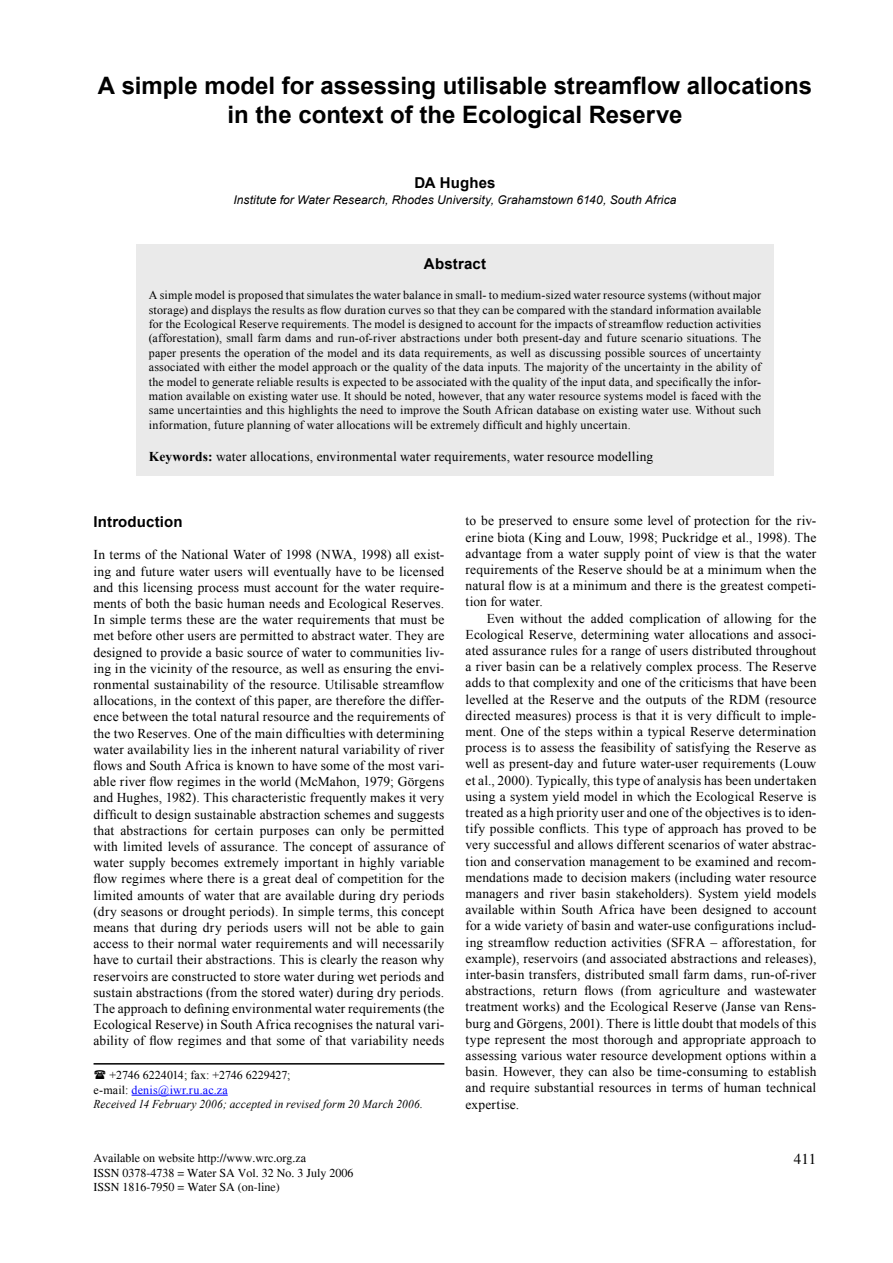
<style>
.page{position:relative;width:893px;height:1263px;background:#fff}
.page>*{position:absolute;margin:0;border:0;box-sizing:border-box;transform-origin:0 0}
.Headline{font:700 24px/28.8px "Arial";color:#000;text-align:center}
.Author{font:700 15px "Arial";letter-spacing:.01em;color:#000}
.Subhead_1{font:700 15px "Arial";letter-spacing:.01em;color:#000}
.t1{font:15px "Times";color:#000}
.Body_Text{font:13.5px/16.2px "Times New Roman";letter-spacing:.01em;color:#000;text-align:justify}
.Keywords{font:13.5px "Times New Roman";letter-spacing:.01em;color:#000}
.Abstract{font:12px/14.4px "Times New Roman";letter-spacing:.015em;color:#000;text-align:justify}
.t2{font:12px "Times";color:#000}
.Address{font:italic 12px "Arial";letter-spacing:.01em;color:#000}
.Body_text_2{font:italic 12px "Times New Roman";letter-spacing:.015em;color:#000;scale:.95 1}
.Body_text_2-2{font:12px "Times New Roman";letter-spacing:-.005em;color:#000}
.Body_text_2-3{font:12px "Times New Roman";letter-spacing:.02em;color:#00f}
.s1{font-weight:700}
.s2{color:#000}
</style>
<div class="page">
<div style="left:136px;top:244px;width:638px;height:232px;background:#eaeaea"></div>
<hr style="left:132px;top:1095px;width:96px;height:1px;background:#00f">
<hr style="left:94px;top:1063px;width:350px;height:1px;background:#000">
<p class="Headline" style="left:98px;top:72px;width:716px">A simple model for assessing utilisable streamflow allocations in the context of the Ecological Reserve</p>
<p class="Author" style="left:414px;top:172px;width:83px">DA Hughes</p>
<p class="Address" style="left:233px;top:192px;width:445px">Institute for Water Research, Rhodes University, Grahamstown 6140, South Africa</p>
<p class="Author" style="left:424px;top:253px;width:64px">Abstract</p>
<p class="Abstract" style="left:149px;top:288px;width:614px">A simple model is proposed that simulates the water balance in small- to medium-sized water resource systems (without major storage) and displays the results as flow duration curves so that they can be compared with the standard information available for the Ecological Reserve requirements. The model is designed to account for the impacts of streamflow reduction activities (afforestation), small farm dams and run-of-river abstractions under both present-day and future scenario situations. The paper presents the operation of the model and its data requirements, as well as discussing possible sources of uncertainty associated with either the model approach or the quality of the data inputs. The majority of the uncertainty in the ability of the model to generate reliable results is expected to be associated with the quality of the input data, and specifically the infor&shy;mation available on existing water use. It should be noted, however, that any water resource systems model is faced with the same uncertainties and this highlights the need to improve the South African database on existing water use. Without such information, future planning of water allocations will be extremely difficult and highly uncertain.</p>
<p class="Keywords" style="left:149px;top:448px;width:506px"><span class="s1">Keywords:</span> water allocations, environmental water requirements, water resource modelling</p>
<p class="Subhead_1" style="left:94px;top:512px;width:91px">Introduction</p>
<p class="Body_Text" style="left:94px;top:546px;width:352px">In terms of the National Water of 1998 (NWA, 1998) all exist&shy;ing and future water users will eventually have to be licensed and this licensing process must account for the water require&shy;ments of both the basic human needs and Ecological Reserves.<br>In simple terms these are the water requirements that must be met before other users are permitted to abstract water. They are designed to provide a basic source of water to communities liv&shy;ing in the vicinity of the resource, as well as ensuring the envi&shy;ronmental sustainability of the resource. Utilisable streamflow allocations, in the context of this paper, are therefore the differ&shy;ence between the total natural resource and the requirements of the two Reserves. One of the main difficulties with determining water availability lies in the inherent natural variability of river flows and South Africa is known to have some of the most vari&shy;able river flow regimes in the world (McMahon, 1979; Görgens and Hughes, 1982). This characteristic frequently makes it very difficult to design sustainable abstraction schemes and suggests that abstractions for certain purposes can only be permitted with limited levels of assurance. The concept of assurance of water supply becomes extremely important in highly variable flow regimes where there is a great deal of competition for the limited amounts of water that are available during dry periods (dry seasons or drought periods). In simple terms, this concept means that during dry periods users will not be able to gain access to their normal water requirements and will necessarily have to curtail their abstractions. This is clearly the reason why reservoirs are constructed to store water during wet periods and sustain abstractions (from the stored water) during dry periods.<br>The approach to defining environmental water requirements (the Ecological Reserve) in South Africa recognises the natural vari&shy;ability of flow regimes and that some of that variability needs</p>
<p class="Body_text_2-2" style="left:110px;top:1067px;width:182px">+2746 6224014; fax: +2746 6229427;</p>
<p class="Body_text_2-3" style="left:94px;top:1082px;width:136px"><span class="s2">e-mail:</span> denis@iwr.ru.ac.za</p>
<p class="Body_text_2" style="left:94px;top:1096px;width:348px">Received 14 February 2006; accepted in revised form 20 March 2006.</p>
<p class="t2" style="left:94px;top:1151px;width:214px">Available on website http://www.wrc.org.za</p>
<p class="t2" style="left:94px;top:1165px;width:262px">ISSN 0378-4738 = Water SA Vol. 32 No. 3 July 2006</p>
<p class="t2" style="left:94px;top:1180px;width:188px">ISSN 1816-7950 = Water SA (on-line)</p>
<p class="Body_Text" style="left:466px;top:512px;width:352px">to be preserved to ensure some level of protection for the riv&shy;erine biota (King and Louw, 1998; Puckridge et al., 1998). The advantage from a water supply point of view is that the water requirements of the Reserve should be at a minimum when the natural flow is at a minimum and there is the greatest competi&shy;tion for water.</p>
<p class="Body_Text" style="left:466px;top:610px;width:352px;text-indent:21px">Even without the added complication of allowing for the Ecological Reserve, determining water allocations and associ&shy;ated assurance rules for a range of users distributed throughout a river basin can be a relatively complex process. The Reserve adds to that complexity and one of the criticisms that have been levelled at the Reserve and the outputs of the RDM (resource directed measures) process is that it is very difficult to imple&shy;ment. One of the steps within a typical Reserve determination process is to assess the feasibility of satisfying the Reserve as well as present-day and future water-user requirements (Louw et al., 2000). Typically, this type of analysis has been undertaken using a system yield model in which the Ecological Reserve is treated as a high priority user and one of the objectives is to iden&shy;tify possible conflicts. This type of approach has proved to be very successful and allows different scenarios of water abstrac&shy;tion and conservation management to be examined and recom&shy;mendations made to decision makers (including water resource managers and river basin stakeholders). System yield models available within South Africa have been designed to account for a wide variety of basin and water-use configurations includ&shy;ing streamflow reduction activities (SFRA – afforestation, for example), reservoirs (and associated abstractions and releases), inter-basin transfers, distributed small farm dams, run-of-river abstractions, return flows (from agriculture and wastewater treatment works) and the Ecological Reserve (Janse van Rens&shy;burg and Görgens, 2001). There is little doubt that models of this type represent the most thorough and appropriate approach to assessing various water resource development options within a basin. However, they can also be time-consuming to establish and require substantial resources in terms of human technical expertise.</p>
<p class="t1" style="left:794px;top:1150px;width:24px">411</p>
</div>
